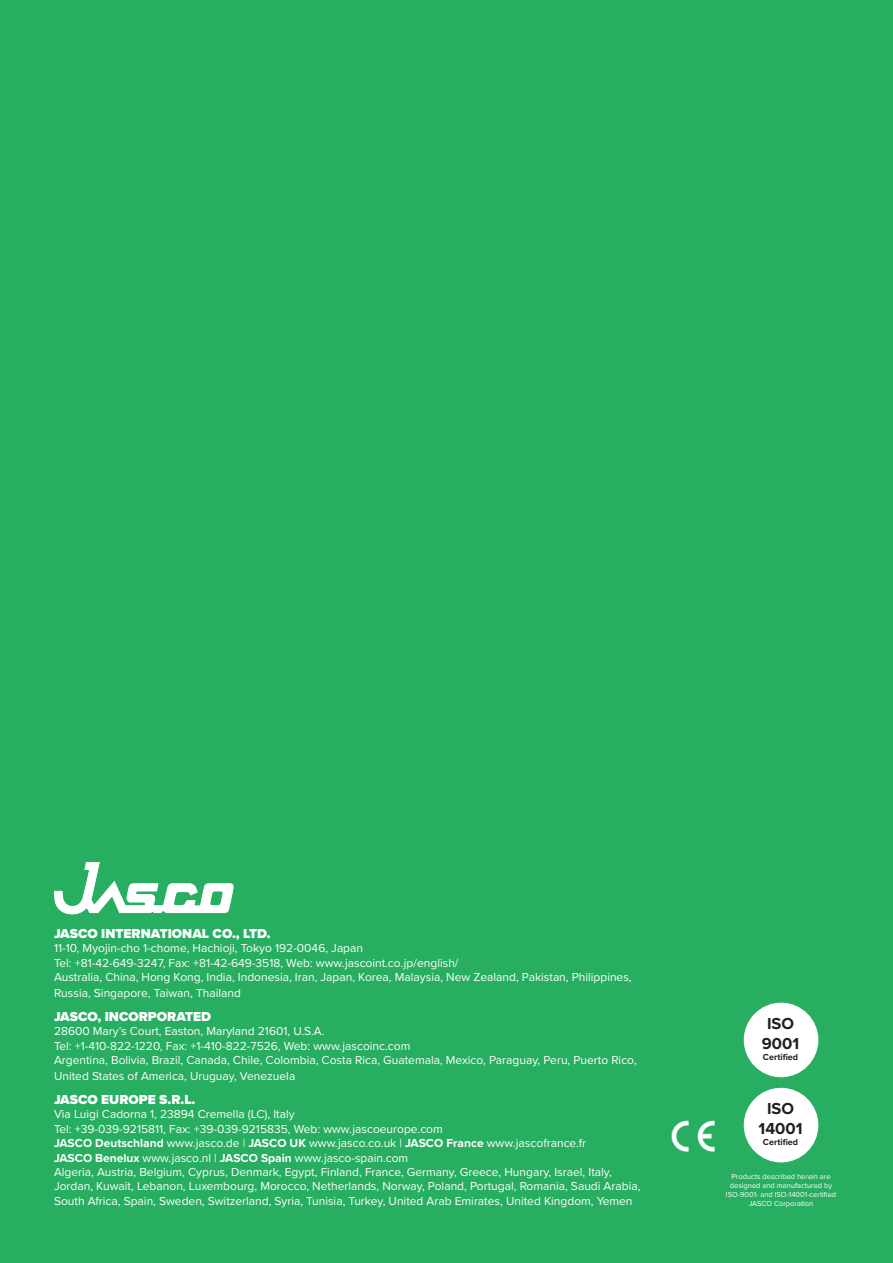
<style>
.page{position:relative;width:893px;height:1263px;background:#27ae60}
.page>*{position:absolute;margin:0;border:0;box-sizing:border-box;transform-origin:0 0}
.Paragraph_Style_2{font:700 16.5px/19.8px "Proxima Nova";color:#231f20;text-align:center}
.t1{font:900 13.5px "Proxima Nova";color:#fff}
.t2{font:12px/14.4px "Proxima Nova";color:#fff}
.Paragraph_Style_2-2{font:700 9px "Proxima Nova";color:#231f20}
.t3{font:7.5px/9px "Proxima Nova";color:#fff;text-align:center}
.s1{font-weight:700}
</style>
<div class="page">
<div style="left:744px;top:1003px;width:74px;height:74px;background:#fff;border-radius:50%"></div>
<img style="left:671px;top:1120px;width:44px;height:32px">
<div style="left:744px;top:1088px;width:74px;height:74px;background:#fff;border-radius:50%"></div>
<svg style="left:54px;top:862px;width:179px;height:52px"></svg>
<p class="t1" style="left:54px;top:923px;width:218px">JASCO INTERNATIONAL CO., LTD.</p>
<p class="t2" style="left:54px;top:940px;width:579px">11-10, Myojin-cho 1-chome, Hachioji, Tokyo 192-0046, Japan<br>Tel: +81-42-649-3247, Fax: +81-42-649-3518, Web: www.jascoint.co.jp/english/<br>Australia, China, Hong Kong, India, Indonesia, Iran, Japan, Korea, Malaysia, New Zealand, Pakistan, Philippines,</p>
<p class="t2" style="left:54px;top:985px;width:189px">Russia, Singapore, Taiwan, Thailand</p>
<p class="t1" style="left:54px;top:1006px;width:159px">JASCO, INCORPORATED</p>
<p class="t2" style="left:54px;top:1023px;width:584px">28600 Mary’s Court, Easton, Maryland 21601, U.S.A.<br>Tel: +1-410-822-1220, Fax: +1-410-822-7526, Web: www.jascoinc.com<br>Argentina, Bolivia, Brazil, Canada, Chile, Colombia, Costa Rica, Guatemala, Mexico, Paraguay, Peru, Puerto Rico,</p>
<p class="t2" style="left:54px;top:1068px;width:243px">United States of America, Uruguay, Venezuela</p>
<p class="t1" style="left:54px;top:1089px;width:143px">JASCO EUROPE S.R.L.</p>
<p class="t2" style="left:54px;top:1107px;width:588px">Via Luigi Cadorna 1, 23894 Cremella (LC), Italy<br>Tel: +39-039-9215811, Fax: +39-039-9215835, Web: www.jascoeurope.com<br><span class="s1">JASCO Deutschland</span> www.jasco.de | <span class="s1">JASCO UK</span> www.jasco.co.uk | <span class="s1">JASCO France</span> www.jascofrance.fr<br><span class="s1">JASCO Benelux</span> www.jasco.nl | <span class="s1">JASCO Spain</span> www.jasco-spain.com<br>Algeria, Austria, Belgium, Cyprus, Denmark, Egypt, Finland, France, Germany, Greece, Hungary, Israel, Italy, Jordan, Kuwait, Lebanon, Luxembourg, Morocco, Netherlands, Norway, Poland, Portugal, Romania, Saudi Arabia, South Africa, Spain, Sweden, Switzerland, Syria, Tunisia, Turkey, United Arab Emirates, United Kingdom, Yemen</p>
<p class="Paragraph_Style_2" style="left:762px;top:1013px;width:39px">ISO<br>9001</p>
<p class="Paragraph_Style_2-2" style="left:763px;top:1050px;width:37px">Certified</p>
<p class="Paragraph_Style_2" style="left:759px;top:1098px;width:45px">ISO<br>14001</p>
<p class="Paragraph_Style_2-2" style="left:763px;top:1135px;width:37px">Certified</p>
<p class="t3" style="left:726px;top:1171px;width:112px">Products described herein are designed and manufactured by<br>ISO-9001- and ISO-14001-certified<br>JASCO Corporation</p>
</div>
